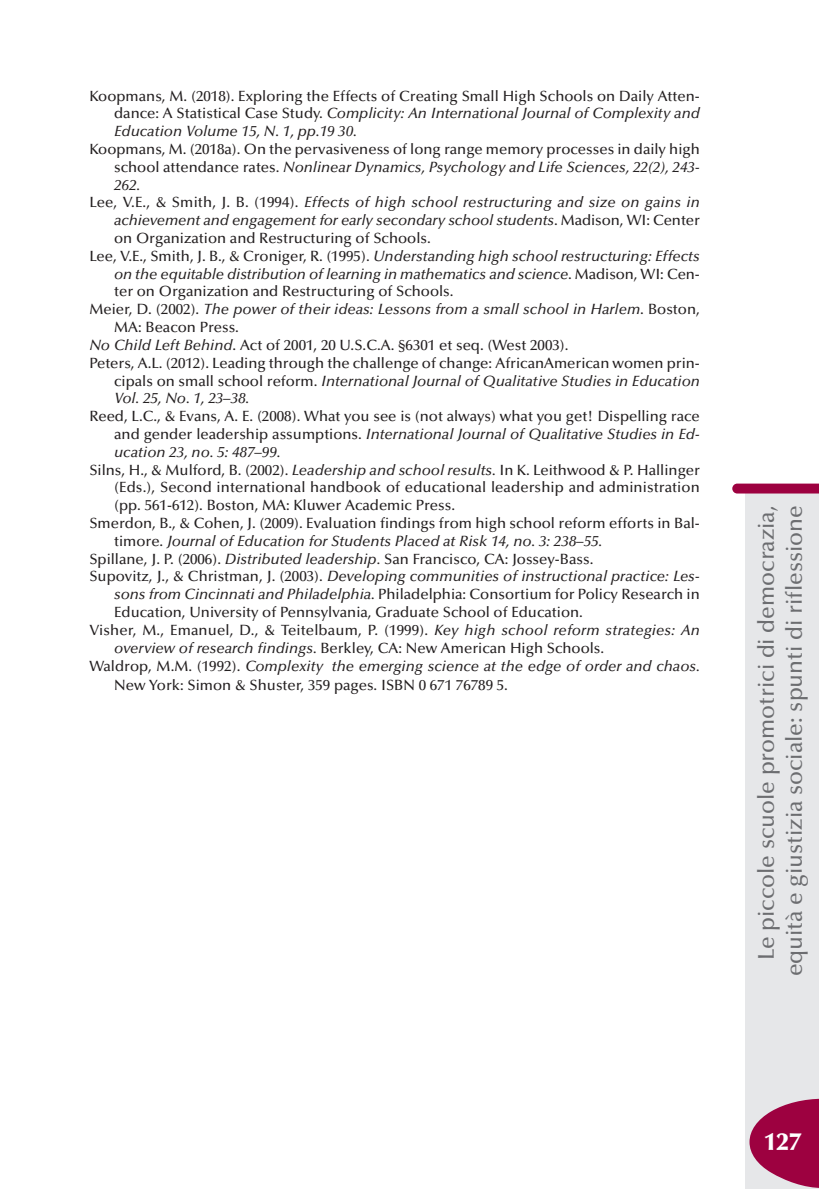
<style>
.page{position:relative;width:819px;height:1191px;background:#fff}
.page>*{position:absolute;margin:0;border:0;box-sizing:border-box;transform-origin:0 0}
.t1{font:900 24.5px "Optima";color:#fff}
.t2{font:500 22.75px/28px "Optima";color:#6c6d70;text-align:right}
.t3{font:500 14.88px/17.8px "Optima";color:#231f20;text-align:justify}
.t4{font:italic 500 14.88px "Optima";color:#231f20}
.s1{font-style:italic}
.s2{font-style:normal}
</style>
<div class="page">
<div style="left:745px;top:491px;width:74px;height:697px;background:#e6e7e9"></div>
<svg style="left:732px;top:483px;width:87px;height:10px"></svg>
<svg style="left:749px;top:1098px;width:70px;height:90px"></svg>
<p class="t3" style="left:114px;top:88px;width:587px;text-indent:-25px">Koopmans, M. (2018). Exploring the Effects of Creating Small High Schools on Daily Atten&shy;dance: A Statistical Case Study. <span class="s1">Complicity: An International Journal of Complexity and Education Volume 15, N. 1, pp.19 30.</span></p>
<p class="t3" style="left:89px;top:141px;width:612px">Koopmans, M. (2018a). On the pervasiveness of long range memory processes in daily high</p>
<p class="t4" style="left:114px;top:161px;width:587px"><span class="s2">school attendance rates.</span> Nonlinear Dynamics, Psychology and Life Sciences, 22(2), 243-</p>
<p class="t4" style="left:114px;top:179px;width:28px">262.</p>
<p class="t4" style="left:89px;top:196px;width:612px"><span class="s2">Lee, V.E., &amp; Smith, J. B. (1994).</span> Effects of high school restructuring and size on gains in</p>
<p class="t4" style="left:114px;top:214px;width:587px">achievement and engagement for early secondary school students<span class="s2">. Madison, WI: Center</span></p>
<p class="t3" style="left:114px;top:230px;width:318px">on Organization and Restructuring of Schools.</p>
<p class="t4" style="left:89px;top:250px;width:612px"><span class="s2">Lee, V.E., Smith, J. B., &amp; Croniger, R. (1995).</span> Understanding high school restructuring: Effects</p>
<p class="t4" style="left:114px;top:268px;width:587px">on the equitable distribution of learning in mathematics and science<span class="s2">. Madison, WI: Cen-</span></p>
<p class="t3" style="left:114px;top:284px;width:341px">ter on Organization and Restructuring of Schools.</p>
<p class="t4" style="left:89px;top:303px;width:612px"><span class="s2">Meier, D. (2002).</span> The power of their ideas: Lessons from a small school in Harlem<span class="s2">. Boston,</span></p>
<p class="t3" style="left:114px;top:320px;width:126px">MA: Beacon Press.</p>
<p class="t3" style="left:89px;top:337px;width:480px"><span class="s1">No Child Left Behind</span>. Act of 2001, 20 U.S.C.A. §6301 et seq. (West 2003).</p>
<p class="t3" style="left:89px;top:355px;width:612px">Peters, A.L. (2012). Leading through the challenge of change: AfricanAmerican women prin-</p>
<p class="t4" style="left:114px;top:375px;width:587px"><span class="s2">cipals on small school reform.</span> International Journal of Qualitative Studies in Education</p>
<p class="t4" style="left:114px;top:392px;width:137px">Vol. 25, No. 1, 23–38.</p>
<p class="t3" style="left:89px;top:409px;width:612px">Reed, L.C., &amp; Evans, A. E. (2008). What you see is (not always) what you get! Dispelling race</p>
<p class="t4" style="left:114px;top:428px;width:587px"><span class="s2">and gender leadership assumptions.</span> International Journal of Qualitative Studies in Ed-</p>
<p class="t4" style="left:114px;top:446px;width:168px">ucation 23, no. 5: 487–99.</p>
<p class="t3" style="left:89px;top:462px;width:612px">Silns, H., &amp; Mulford, B. (2002). <span class="s1">Leadership and school results.</span> In K. Leithwood &amp; P. Hallinger</p>
<p class="t3" style="left:114px;top:480px;width:587px">(Eds.), Second international handbook of educational leadership and administration</p>
<p class="t3" style="left:114px;top:498px;width:342px">(pp. 561-612). Boston, MA: Kluwer Academic Press.</p>
<p class="t3" style="left:89px;top:515px;width:612px">Smerdon, B., &amp; Cohen, J. (2009). Evaluation findings from high school reform efforts in Bal-</p>
<p class="t4" style="left:114px;top:535px;width:489px"><span class="s2">timore.</span> Journal of Education for Students Placed at Risk 14, no. 3: 238–55.</p>
<p class="t3" style="left:89px;top:551px;width:505px">Spillane, J. P. (2006). <span class="s1">Distributed leadership.</span> San Francisco, CA: Jossey-Bass.</p>
<p class="t4" style="left:89px;top:570px;width:612px"><span class="s2">Supovitz, J., &amp; Christman, J. (2003).</span> Developing communities of instructional practice: Les-</p>
<p class="t3" style="left:114px;top:587px;width:587px"><span class="s1">sons from Cincinnati and Philadelphia.</span> Philadelphia: Consortium for Policy Research in</p>
<p class="t3" style="left:114px;top:604px;width:470px">Education, University of Pennsylvania, Graduate School of Education.</p>
<p class="t3" style="left:89px;top:622px;width:612px">Visher, M., Emanuel, D., &amp; Teitelbaum, P. (1999). <span class="s1">Key high school reform strategies: An</span></p>
<p class="t3" style="left:114px;top:640px;width:491px"><span class="s1">overview of research findings.</span> Berkley, CA: New American High Schools.</p>
<p class="t4" style="left:89px;top:659px;width:612px"><span class="s2">Waldrop, M.M. (1992).</span> Complexity the emerging science at the edge of order and chaos.</p>
<p class="t3" style="left:114px;top:677px;width:395px">New York: Simon &amp; Shuster, 359 pages. ISBN 0 671 76789 5.</p>
<h2 class="t2" style="left:754px;top:976px;width:472px;rotate:-90deg">Le piccole scuole promotrici di democrazia, equità e giustizia sociale: spunti di riflessione</h2>
<h1 class="t1" style="left:764px;top:1131px;width:38px">127</h1>
</div>
